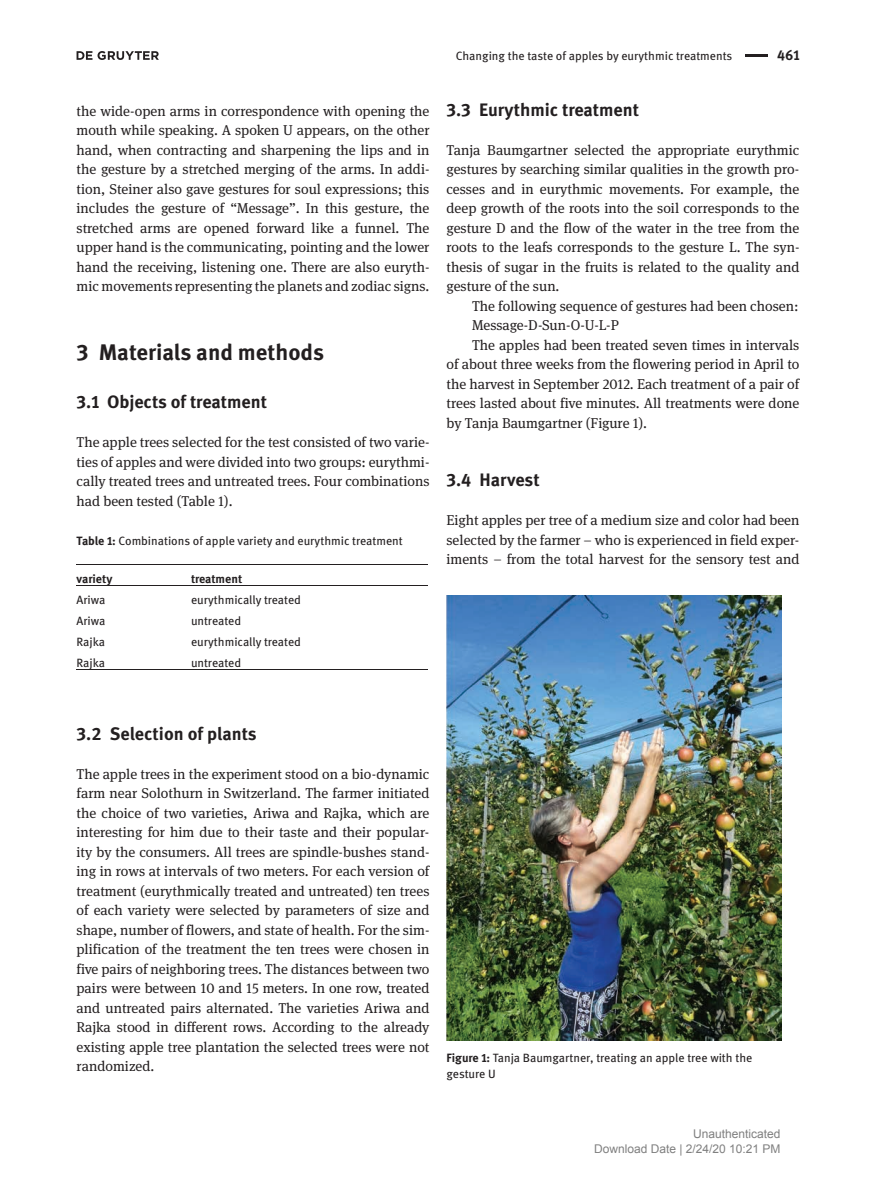
<style>
.page{position:relative;width:893px;height:1191px;background:#fff}
.page>*{position:absolute;margin:0;border:0;box-sizing:border-box;transform-origin:0 0}
.t1{font:700 22.5px "DG Meta Science";color:#231f20}
.t2{font:700 18px "DG Meta Science";color:#231f20}
.t3{font:14.25px/19.5px "DG Meta Serif Science";color:#231f20;text-align:justify}
.t4{font:700 14.25px "DG Meta Science";color:#231f20}
.t5{font:12px/16.5px "DG Meta Science";color:#231f20}
.t6{font:12px/15px "Arial";color:#808080;text-align:right}
.t7{font:700 12px "DG Meta Science";color:#231f20}
.s1{font-weight:700}
</style>
<div class="page">
<svg style="left:77px;top:51px;width:82px;height:9px"></svg>
<hr style="left:745px;top:55px;width:22px;height:2px;background:#231f20">
<hr style="left:77px;top:564px;width:114px;height:1px;background:#231f20">
<hr style="left:191px;top:564px;width:237px;height:1px;background:#231f20">
<hr style="left:77px;top:585px;width:114px;height:1px;background:#231f20">
<hr style="left:191px;top:585px;width:237px;height:1px;background:#231f20">
<hr style="left:77px;top:669px;width:114px;height:1px;background:#231f20">
<hr style="left:191px;top:669px;width:237px;height:1px;background:#231f20">
<img style="left:446px;top:595px;width:335px;height:445px">
<p class="t3" style="left:77px;top:101px;width:354px">the wide-open arms in correspondence with opening the mouth while speaking. A spoken U appears, on the other hand, when contracting and sharpening the lips and in the gesture by a stretched merging of the arms. In addi&shy;tion, Steiner also gave gestures for soul expressions; this includes the gesture of “Message”. In this gesture, the stretched arms are opened forward like a funnel. The upper hand is the communicating, pointing and the lower hand the receiving, listening one. There are also euryth&shy;mic movements representing the planets and zodiac signs.</p>
<h1 class="t1" style="left:77px;top:333px;width:249px">3 Materials and methods</h1>
<p class="t2" style="left:77px;top:387px;width:192px">3.1 Objects of treatment</p>
<p class="t3" style="left:77px;top:432px;width:354px">The apple trees selected for the test consisted of two varie&shy;ties of apples and were divided into two groups: eurythmi&shy;cally treated trees and untreated trees. Four combinations had been tested (Table 1).</p>
<p class="t5" style="left:77px;top:532px;width:328px"><span class="s1">Table 1:</span> Combinations of apple variety and eurythmic treatment</p>
<p class="t7" style="left:77px;top:569px;width:37px">variety</p>
<p class="t7" style="left:191px;top:569px;width:53px">treatment</p>
<p class="t5" style="left:77px;top:591px;width:30px">Ariwa</p>
<p class="t5" style="left:191px;top:591px;width:112px">eurythmically treated</p>
<p class="t5" style="left:77px;top:612px;width:30px">Ariwa</p>
<p class="t5" style="left:191px;top:612px;width:52px">untreated</p>
<p class="t5" style="left:77px;top:633px;width:30px">Rajka</p>
<p class="t5" style="left:191px;top:633px;width:112px">eurythmically treated</p>
<p class="t5" style="left:77px;top:654px;width:30px">Rajka</p>
<p class="t5" style="left:191px;top:654px;width:52px">untreated</p>
<p class="t5" style="left:456px;top:47px;width:278px">Changing the taste of apples by eurythmic treatments</p>
<p class="t4" style="left:777px;top:44px;width:24px">461</p>
<p class="t2" style="left:446px;top:95px;width:194px">3.3 Eurythmic treatment</p>
<p class="t3" style="left:446px;top:140px;width:354px">Tanja Baumgartner selected the appropriate eurythmic gestures by searching similar qualities in the growth pro&shy;cesses and in eurythmic movements. For example, the deep growth of the roots into the soil corresponds to the gesture D and the flow of the water in the tree from the roots to the leafs corresponds to the gesture L. The syn&shy;thesis of sugar in the fruits is related to the quality and gesture of the sun.</p>
<p class="t3" style="left:472px;top:296px;width:328px">The following sequence of gestures had been chosen:</p>
<p class="t3" style="left:472px;top:315px;width:148px">Message-D-Sun-O-U-L-P</p>
<p class="t3" style="left:472px;top:335px;width:329px">The apples had been treated seven times in intervals</p>
<p class="t3" style="left:446px;top:354px;width:354px">of about three weeks from the flowering period in April to</p>
<p class="t3" style="left:446px;top:374px;width:354px">the harvest in September 2012. Each treatment of a pair of</p>
<p class="t3" style="left:446px;top:393px;width:354px">trees lasted about five minutes. All treatments were done</p>
<p class="t3" style="left:446px;top:413px;width:202px">by Tanja Baumgartner (Figure 1).</p>
<p class="t2" style="left:446px;top:465px;width:95px">3.4 Harvest</p>
<p class="t3" style="left:446px;top:510px;width:354px">Eight apples per tree of a medium size and color had been selected by the farmer – who is experienced in field exper&shy;iments – from the total harvest for the sensory test and</p>
<p class="t2" style="left:77px;top:719px;width:182px">3.2 Selection of plants</p>
<p class="t3" style="left:77px;top:764px;width:354px">The apple trees in the experiment stood on a bio-dynamic farm near Solothurn in Switzerland. The farmer initiated the choice of two varieties, Ariwa and Rajka, which are interesting for him due to their taste and their popular&shy;ity by the consumers. All trees are spindle-bushes stand&shy;ing in rows at intervals of two meters. For each version of treatment (eurythmically treated and untreated) ten trees of each variety were selected by parameters of size and shape, number of flowers, and state of health. For the sim&shy;plification of the treatment the ten trees were chosen in five pairs of neighboring trees. The distances between two pairs were between 10 and 15 meters. In one row, treated and untreated pairs alternated. The varieties Ariwa and Rajka stood in different rows. According to the already existing apple tree plantation the selected trees were not randomized.</p>
<p class="t5" style="left:446px;top:1049px;width:307px"><span class="s1">Figure 1:</span> Tanja Baumgartner, treating an apple tree with the gesture U</p>
<p class="t6" style="left:594px;top:1127px;width:188px">Unauthenticated<br>Download Date | 2/24/20 10:21 PM</p>
</div>
